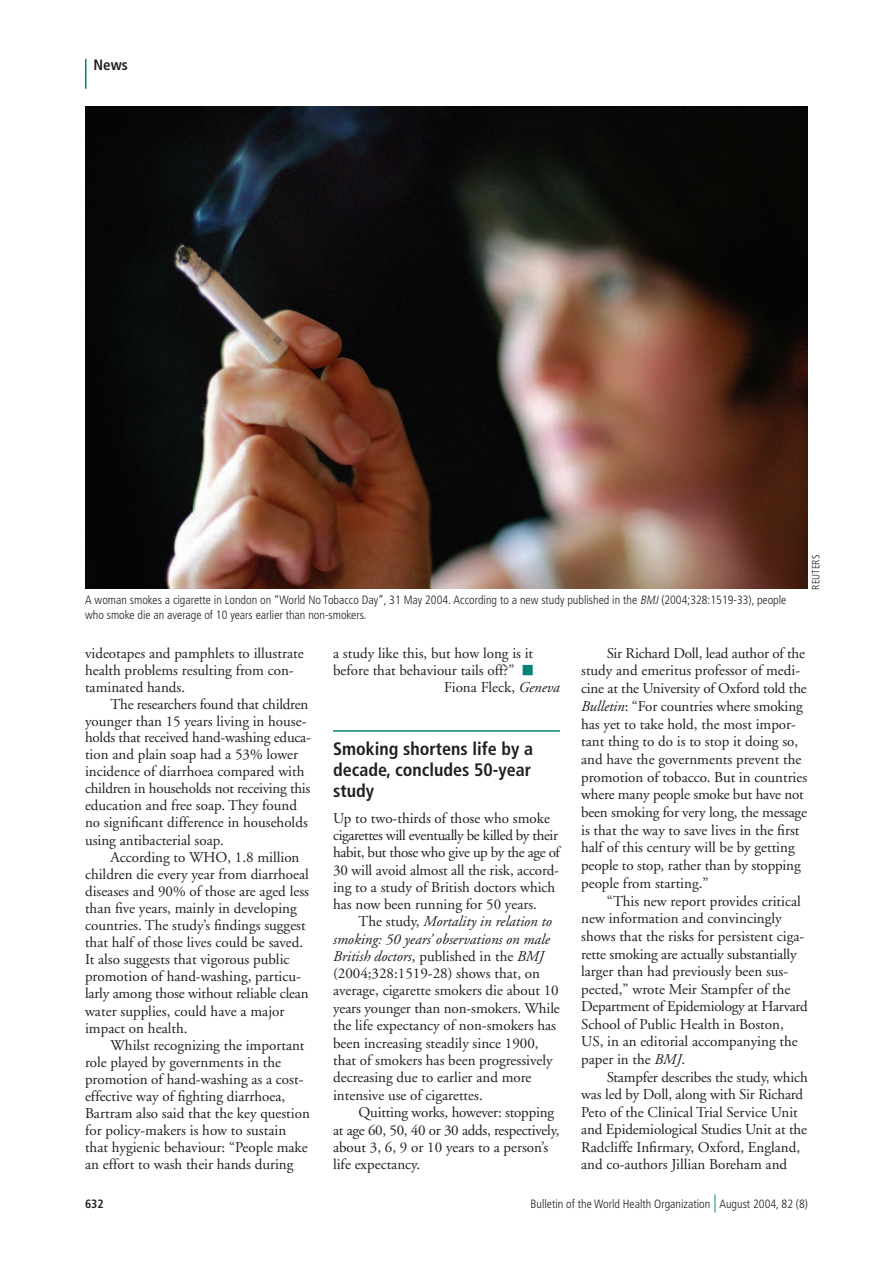
<style>
.page{position:relative;width:893px;height:1263px;background:#fff}
.page>*{position:absolute;margin:0;border:0;box-sizing:border-box;transform-origin:0 0}
.t1{font:700 condensed 18px/21px "Frutiger";color:#231f20;text-align:justify}
.t2{font:15px/17.1px "Adobe Garamond";color:#231f20}
.t3{font:700 condensed 15px "Frutiger";color:#231f20}
.t4{font:300 condensed 12px/15px "Frutiger";color:#231f20}
.t5{font:700 condensed 12px "Frutiger";color:#231f20}
.t6{font:300 condensed 10.5px "Frutiger";color:#231f20}
.s1{font-style:italic}
.s2{font-size:18px;color:#008575}
</style>
<div class="page">
<hr style="left:85px;top:59px;width:2px;height:30px;background:#008575">
<img style="left:85px;top:106px;width:723px;height:483px">
<hr style="left:333px;top:730px;width:227px;height:2px;background:#008575">
<p class="t3" style="left:94px;top:56px;width:36px">News</p>
<p class="t6" style="left:810px;top:590px;width:36px;rotate:-90deg">REUTERS</p>
<p class="t4" style="left:85px;top:593px;width:703px">A woman smokes a cigarette in London on “World No Tobacco Day”, 31 May 2004. According to a new study published in the <span class="s1">BMJ</span>(2004;328:1519-33), people who smoke die an average of 10 years earlier than non-smokers.</p>
<p class="t2" style="left:85px;top:645px;width:220px">videotapes and pamphlets to illustrate health problems resulting from con&shy;taminated hands.</p>
<p class="t2" style="left:85px;top:696px;width:227px;text-indent:26px">The researchers found that children younger than 15 years living in house&shy;holds that received hand-washing educa&shy;tion and plain soap had a 53% lower incidence of diarrhoea compared with children in households not receiving this education and free soap. They found no significant difference in households using antibacterial soap.</p>
<p class="t2" style="left:85px;top:849px;width:225px;text-indent:26px">According to WHO, 1.8 million children die every year from diarrhoeal diseases and 90% of those are aged less than five years, mainly in developing countries. The study’s findings suggest that half of those lives could be saved.<br>It also suggests that vigorous public promotion of hand-washing, particu&shy;larly among those without reliable clean water supplies, could have a major impact on health.</p>
<p class="t2" style="left:85px;top:1037px;width:226px;text-indent:26px">Whilst recognizing the important role played by governments in the promotion of hand-washing as a cost&shy;effective way of fighting diarrhoea, Bartram also said that the key question for policy-makers is how to sustain that hygienic behaviour: “People make an effort to wash their hands during</p>
<p class="t2" style="left:581px;top:644px;width:228px;line-height:17.7px;text-indent:26px">Sir Richard Doll, lead author of the study and emeritus professor of medi&shy;cine at the University of Oxford told the <span class="s1">Bulletin</span>: “For countries where smoking has yet to take hold, the most impor&shy;tant thing to do is to stop it doing so, and have the governments prevent the promotion of tobacco. But in countries where many people smoke but have not been smoking for very long, the message is that the way to save lives in the first half of this century will be by getting people to stop, rather than by stopping people from starting.”</p>
<p class="t2" style="left:581px;top:892px;width:228px;line-height:17.5px;text-indent:26px">“This new report provides critical new information and convincingly shows that the risks for persistent ciga&shy;rette smoking are actually substantially larger than had previously been sus&shy;pected,” wrote Meir Stampfer of the Department of Epidemiology at Harvard School of Public Health in Boston, US, in an editorial accompanying the paper in the <span class="s1">BMJ</span>.</p>
<p class="t2" style="left:581px;top:1068px;width:228px;line-height:17.5px;text-indent:26px">Stampfer describes the study, which was led by Doll, along with Sir Richard Peto of the Clinical Trial Service Unit and Epidemiological Studies Unit at the Radcliffe Infirmary, Oxford, England, and co-authors Jillian Boreham and</p>
<p class="t2" style="left:333px;top:645px;width:202px">a study like this, but how long is it</p>
<p class="t2" style="left:333px;top:662px;width:183px">before that behaviour tails off?”</p>
<p class="t2" style="left:444px;top:679px;width:117px">Fiona Fleck, <span class="s1">Geneva</span></p>
<p class="t1" style="left:333px;top:738px;width:202px">Smoking shortens life by a decade, concludes 50-year study</p>
<p class="t2" style="left:333px;top:810px;width:228px">Up to two-thirds of those who smoke cigarettes will eventually be killed by their habit, but those who give up by the age of 30 will avoid almost all the risk, accord&shy;ing to a study of British doctors which has now been running for 50 years.</p>
<p class="t2" style="left:333px;top:913px;width:228px;text-indent:26px">The study, <span class="s1">Mortality in relation to smoking: 50 years’ observations on male British doctors</span>, published in the <span class="s1">BMJ </span>(2004;328:1519-28) shows that, on average, cigarette smokers die about 10 years younger than non-smokers. While the life expectancy of non-smokers has been increasing steadily since 1900, that of smokers has been progressively decreasing due to earlier and more intensive use of cigarettes.</p>
<p class="t2" style="left:333px;top:1104px;width:228px;text-indent:26px">Quitting works, however: stopping at age 60, 50, 40 or 30 adds, respectively, about 3, 6, 9 or 10 years to a person’s life expectancy.</p>
<p class="t5" style="left:85px;top:1197px;width:20px">632</p>
<p class="t4" style="left:530px;top:1197px;width:279px">Bulletin of the World Health Organization <span class="s2">|</span> August 2004, 82 (8)</p>
</div>
